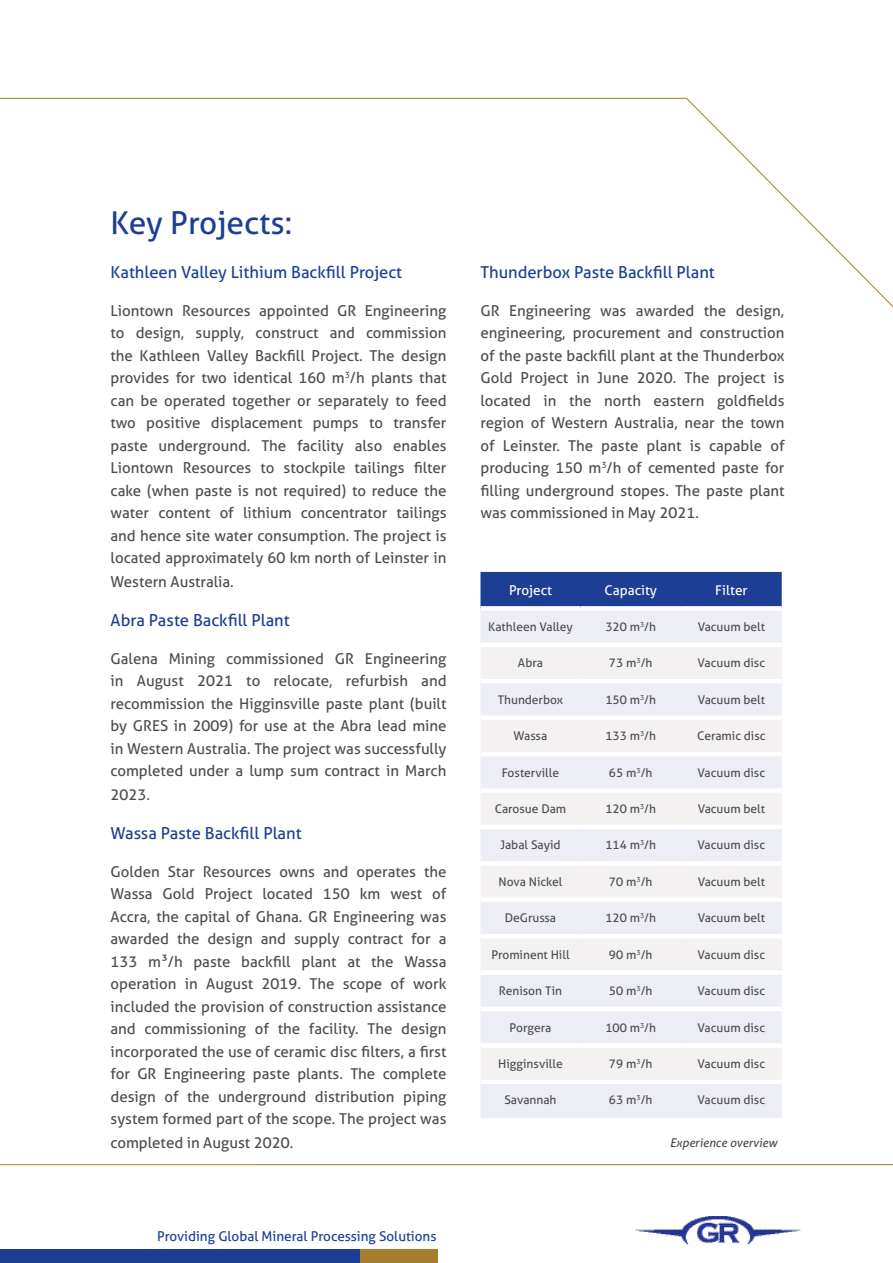
<style>
.page{position:relative;width:893px;height:1263px;background:#fff}
.page>*{position:absolute;margin:0;border:0;box-sizing:border-box;transform-origin:0 0}
.t1{font:31.5px "Aller";color:#1c3e94}
.t2{font:16.5px "Aller";color:#1c3e94}
.t3{font:15px/22.5px "Aller";color:#4d4d4f;text-align:justify}
.t4{font:13.5px "Aller";color:#1c3e94}
.t5{font:13.5px "Aller";color:#fff}
.t6{font:12px "Aller";color:#4d4d4f}
.t7{font:italic 12px "Aller";color:#4d4d4f}
</style>
<div class="page">
<div style="left:0;top:1249px;width:438px;height:14px;background:#1c3e94"></div>
<img style="left:635px;top:1216px;width:166px;height:29px">
<svg style="left:0;top:1164px;width:893px;height:1px"></svg>
<div style="left:360px;top:1249px;width:78px;height:14px;background:#a57d2c"></div>
<svg style="left:0;top:98px;width:893px;height:210px"></svg>
<svg style="left:480px;top:572px;width:302px;height:70px;background:#8091c2"></svg>
<div style="left:481px;top:647px;width:301px;height:105px;background:#f3f1f2"></div>
<div style="left:481px;top:756px;width:301px;height:362px;background:#ededf6"></div>
<div style="left:480px;top:606px;width:100px;height:5px;background:#fff"></div>
<div style="left:580px;top:606px;width:101px;height:5px;background:#fff"></div>
<div style="left:681px;top:606px;width:101px;height:5px;background:#fff"></div>
<hr style="left:480px;top:679px;width:100px;height:4px;background:#fff">
<hr style="left:580px;top:679px;width:101px;height:4px;background:#fff">
<hr style="left:681px;top:679px;width:101px;height:4px;background:#fff">
<div style="left:480px;top:715px;width:100px;height:5px;background:#fff"></div>
<div style="left:580px;top:715px;width:101px;height:5px;background:#fff"></div>
<div style="left:681px;top:715px;width:101px;height:5px;background:#fff"></div>
<div style="left:480px;top:788px;width:100px;height:5px;background:#fff"></div>
<div style="left:580px;top:788px;width:101px;height:5px;background:#fff"></div>
<div style="left:681px;top:788px;width:101px;height:5px;background:#fff"></div>
<hr style="left:480px;top:825px;width:100px;height:4px;background:#fff">
<hr style="left:580px;top:825px;width:101px;height:4px;background:#fff">
<hr style="left:681px;top:825px;width:101px;height:4px;background:#fff">
<div style="left:480px;top:861px;width:100px;height:5px;background:#fff"></div>
<div style="left:580px;top:861px;width:101px;height:5px;background:#fff"></div>
<div style="left:681px;top:861px;width:101px;height:5px;background:#fff"></div>
<div style="left:480px;top:897px;width:100px;height:5px;background:#fff"></div>
<div style="left:580px;top:897px;width:101px;height:5px;background:#fff"></div>
<div style="left:681px;top:897px;width:101px;height:5px;background:#fff"></div>
<hr style="left:480px;top:934px;width:100px;height:4px;background:#fff">
<hr style="left:580px;top:934px;width:101px;height:4px;background:#fff">
<hr style="left:681px;top:934px;width:101px;height:4px;background:#fff">
<div style="left:480px;top:970px;width:100px;height:5px;background:#fff"></div>
<div style="left:580px;top:970px;width:101px;height:5px;background:#fff"></div>
<div style="left:681px;top:970px;width:101px;height:5px;background:#fff"></div>
<hr style="left:480px;top:1007px;width:100px;height:4px;background:#fff">
<hr style="left:580px;top:1007px;width:101px;height:4px;background:#fff">
<hr style="left:681px;top:1007px;width:101px;height:4px;background:#fff">
<div style="left:480px;top:1043px;width:100px;height:5px;background:#fff"></div>
<div style="left:580px;top:1043px;width:101px;height:5px;background:#fff"></div>
<div style="left:681px;top:1043px;width:101px;height:5px;background:#fff"></div>
<hr style="left:480px;top:1080px;width:100px;height:4px;background:#fff">
<hr style="left:580px;top:1080px;width:101px;height:4px;background:#fff">
<hr style="left:681px;top:1080px;width:101px;height:4px;background:#fff">
<h1 class="t1" style="left:111px;top:203px;width:183px">Key Projects:</h1>
<p class="t2" style="left:111px;top:262px;width:293px">Kathleen Valley Lithium Backfill Project</p>
<p class="t3" style="left:111px;top:299px;width:337px">Liontown Resources appointed GR Engineering to design, supply, construct and commission the Kathleen Valley Backfill Project. The design provides for two identical 160 m<sup>3</sup>/h plants that can be operated together or separately to feed two positive displacement pumps to transfer paste underground. The facility also enables Liontown Resources to stockpile tailings filter cake (when paste is not required) to reduce the water content of lithium concentrator tailings and hence site water consumption. The project is located approximately 60 km north of Leinster in</p>
<p class="t3" style="left:111px;top:571px;width:125px">Western Australia.</p>
<p class="t2" style="left:111px;top:610px;width:181px">Abra Paste Backfill Plant</p>
<p class="t3" style="left:111px;top:647px;width:337px">Galena Mining commissioned GR Engineering in August 2021 to relocate, refurbish and recommission the Higginsville paste plant (built by GRES in 2009) for use at the Abra lead mine in Western Australia. The project was successfully completed under a lump sum contract in March</p>
<p class="t3" style="left:111px;top:784px;width:41px">2023.</p>
<p class="t2" style="left:111px;top:823px;width:193px">Wassa Paste Backfill Plant</p>
<p class="t3" style="left:111px;top:860px;width:337px">Golden Star Resources owns and operates the Wassa Gold Project located 150 km west of Accra, the capital of Ghana. GR Engineering was awarded the design and supply contract for a 133 m³/h paste backfill plant at the Wassa operation in August 2019. The scope of work included the provision of construction assistance and commissioning of the facility. The design incorporated the use of ceramic disc filters, a first for GR Engineering paste plants. The complete design of the underground distribution piping system formed part of the scope. The project was</p>
<p class="t3" style="left:111px;top:1132px;width:184px">completed in August 2020.</p>
<p class="t4" style="left:157px;top:1228px;width:281px">Providing Global Mineral Processing Solutions</p>
<p class="t2" style="left:480px;top:262px;width:236px">Thunderbox Paste Backfill Plant</p>
<p class="t3" style="left:480px;top:299px;width:306px">GR Engineering was awarded the design, engineering, procurement and construction of the paste backfill plant at the Thunderbox Gold Project in June 2020. The project is located in the north eastern goldfields region of Western Australia, near the town of Leinster. The paste plant is capable of producing 150 m<sup>3</sup>/h of cemented paste for filling underground stopes. The paste plant was commissioned in May 2021.</p>
<p class="t5" style="left:509px;top:582px;width:44px">Project</p>
<p class="t5" style="left:604px;top:582px;width:54px">Capacity</p>
<p class="t5" style="left:715px;top:582px;width:34px">Filter</p>
<p class="t6" style="left:488px;top:619px;width:86px">Kathleen Valley</p>
<p class="t6" style="left:605px;top:619px;width:52px">320 m<sup>3</sup>/h</p>
<p class="t6" style="left:698px;top:619px;width:69px">Vacuum belt</p>
<p class="t6" style="left:518px;top:655px;width:27px">Abra</p>
<p class="t6" style="left:609px;top:655px;width:45px">73 m<sup>3</sup>/h</p>
<p class="t6" style="left:698px;top:655px;width:69px">Vacuum disc</p>
<p class="t6" style="left:498px;top:692px;width:67px">Thunderbox</p>
<p class="t6" style="left:605px;top:692px;width:52px">150 m<sup>3</sup>/h</p>
<p class="t6" style="left:698px;top:692px;width:69px">Vacuum belt</p>
<p class="t6" style="left:514px;top:728px;width:35px">Wassa</p>
<p class="t6" style="left:605px;top:728px;width:52px">133 m<sup>3</sup>/h</p>
<p class="t6" style="left:697px;top:728px;width:70px">Ceramic disc</p>
<p class="t6" style="left:502px;top:765px;width:59px">Fosterville</p>
<p class="t6" style="left:609px;top:765px;width:45px">65 m<sup>3</sup>/h</p>
<p class="t6" style="left:698px;top:765px;width:69px">Vacuum disc</p>
<p class="t6" style="left:495px;top:801px;width:73px">Carosue Dam</p>
<p class="t6" style="left:605px;top:801px;width:52px">120 m<sup>3</sup>/h</p>
<p class="t6" style="left:698px;top:801px;width:69px">Vacuum belt</p>
<p class="t6" style="left:500px;top:838px;width:62px">Jabal Sayid</p>
<p class="t6" style="left:605px;top:838px;width:52px">114 m<sup>3</sup>/h</p>
<p class="t6" style="left:698px;top:838px;width:69px">Vacuum disc</p>
<p class="t6" style="left:499px;top:874px;width:65px">Nova Nickel</p>
<p class="t6" style="left:609px;top:874px;width:45px">70 m<sup>3</sup>/h</p>
<p class="t6" style="left:698px;top:874px;width:69px">Vacuum belt</p>
<p class="t6" style="left:505px;top:910px;width:53px">DeGrussa</p>
<p class="t6" style="left:605px;top:910px;width:52px">120 m<sup>3</sup>/h</p>
<p class="t6" style="left:698px;top:910px;width:69px">Vacuum belt</p>
<p class="t6" style="left:491px;top:947px;width:80px">Prominent Hill</p>
<p class="t6" style="left:609px;top:947px;width:45px">90 m<sup>3</sup>/h</p>
<p class="t6" style="left:698px;top:947px;width:69px">Vacuum disc</p>
<p class="t6" style="left:499px;top:983px;width:65px">Renison Tin</p>
<p class="t6" style="left:609px;top:983px;width:45px">50 m<sup>3</sup>/h</p>
<p class="t6" style="left:698px;top:983px;width:69px">Vacuum disc</p>
<p class="t6" style="left:510px;top:1020px;width:43px">Porgera</p>
<p class="t6" style="left:605px;top:1020px;width:52px">100 m<sup>3</sup>/h</p>
<p class="t6" style="left:698px;top:1020px;width:69px">Vacuum disc</p>
<p class="t6" style="left:498px;top:1056px;width:66px">Higginsville</p>
<p class="t6" style="left:609px;top:1056px;width:45px">79 m<sup>3</sup>/h</p>
<p class="t6" style="left:698px;top:1056px;width:69px">Vacuum disc</p>
<p class="t6" style="left:504px;top:1093px;width:54px">Savannah</p>
<p class="t6" style="left:609px;top:1093px;width:45px">63 m<sup>3</sup>/h</p>
<p class="t6" style="left:698px;top:1093px;width:69px">Vacuum disc</p>
<p class="t7" style="left:670px;top:1135px;width:109px">Experience overview</p>
</div>
